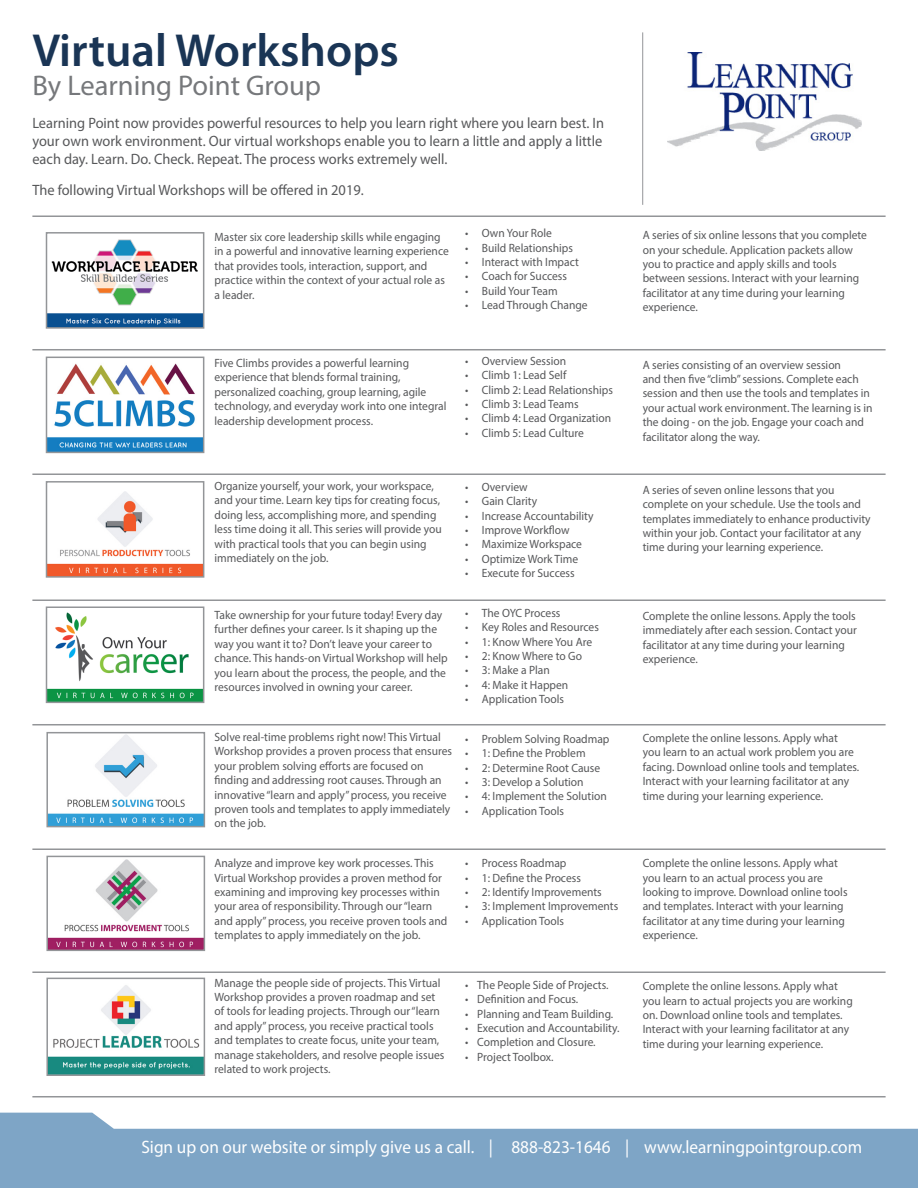
<style>
.page{position:relative;width:918px;height:1188px;background:#fff}
.page>*{position:absolute;margin:0;border:0;box-sizing:border-box;transform-origin:0 0}
.t1{font:600 46.5px "Myriad Pro";color:#1a3555}
.t2{font:28.5px "Myriad Pro";color:#76787b}
.t3{font:18px "Myriad Pro";color:#fff;scale:.96 1}
.t4{font:15px/18px "Myriad Pro";color:#57585a;text-align:justify;scale:.96 1}
.t5{font:12px/14.4px "Myriad Pro";color:#57585a;scale:.96 1}
</style>
<div class="page">
<svg style="left:0;top:1113px;width:918px;height:75px;fill:#7ea5c6"></svg>
<img style="left:49px;top:239px;width:152px;height:87px">
<div style="left:46px;top:232px;width:158px;height:97px;border:2px solid #939598"></div>
<img style="left:49px;top:735px;width:153px;height:89px">
<div style="left:46px;top:732px;width:159px;height:95px;border:2px solid #939598"></div>
<hr style="left:32px;top:215px;width:854px;height:2px;background:#939598">
<img style="left:49px;top:859px;width:153px;height:89px">
<div style="left:46px;top:856px;width:159px;height:95px;border:2px solid #939598"></div>
<img style="left:49px;top:612px;width:152px;height:88px">
<div style="left:46px;top:607px;width:158px;height:96px;border:2px solid #939598"></div>
<img style="left:667px;top:52px;width:195px;height:99px">
<hr style="left:642px;top:32px;width:1px;height:173px;background:#939598">
<img style="left:49px;top:363px;width:152px;height:87px">
<div style="left:46px;top:357px;width:158px;height:96px;border:2px solid #939598"></div>
<img style="left:49px;top:491px;width:152px;height:84px">
<div style="left:46px;top:481px;width:158px;height:97px;border:2px solid #939598"></div>
<hr style="left:32px;top:349px;width:854px;height:1px;background:#939598">
<hr style="left:32px;top:473px;width:854px;height:2px;background:#939598">
<hr style="left:32px;top:599px;width:854px;height:2px;background:#939598">
<hr style="left:32px;top:724px;width:854px;height:1px;background:#939598">
<hr style="left:32px;top:848px;width:854px;height:2px;background:#939598">
<hr style="left:32px;top:971px;width:854px;height:2px;background:#939598">
<hr style="left:32px;top:1096px;width:854px;height:1px;background:#939598">
<img style="left:49px;top:985px;width:153px;height:88px">
<div style="left:46px;top:978px;width:159px;height:98px;border:2px solid #939598"></div>
<p class="t1" style="left:32px;top:21px;width:368px">Virtual Workshops</p>
<p class="t2" style="left:32px;top:68px;width:290px">By Learning Point Group</p>
<p class="t4" style="left:32px;top:113px;width:597px">Learning Point now provides powerful resources to help you learn right where you learn best. In your own work environment. Our virtual workshops enable you to learn a little and apply a little each day. Learn. Do. Check. Repeat. The process works extremely well.</p>
<p class="t4" style="left:32px;top:181px;width:347px">The following Virtual Workshops will be offered in 2019.</p>
<p class="t5" style="left:215px;top:230px;width:246px">Master six core leadership skills while engaging in a powerful and innovative learning experience that provides tools, interaction, support, and practice within the context of your actual role as a leader.</p>
<p class="t5" style="left:465px;top:226px;width:92px">• Own Your Role</p>
<p class="t5" style="left:465px;top:240px;width:114px">• Build Relationships</p>
<p class="t5" style="left:465px;top:255px;width:120px">• Interact with Impact</p>
<p class="t5" style="left:465px;top:269px;width:108px">• Coach for Success</p>
<p class="t5" style="left:465px;top:283px;width:98px">• Build Your Team</p>
<p class="t5" style="left:465px;top:298px;width:129px">• Lead Through Change</p>
<p class="t5" style="left:215px;top:356px;width:243px">Five Climbs provides a powerful learning experience that blends formal training, personalized coaching, group learning, agile technology, and everyday work into one integral leadership development process.</p>
<p class="t5" style="left:465px;top:353px;width:107px">• Overview Session</p>
<p class="t5" style="left:465px;top:368px;width:107px">• Climb 1: Lead Self</p>
<p class="t5" style="left:465px;top:382px;width:155px">• Climb 2: Lead Relationships</p>
<p class="t5" style="left:465px;top:397px;width:120px">• Climb 3: Lead Teams</p>
<p class="t5" style="left:465px;top:411px;width:153px">• Climb 4: Lead Organization</p>
<p class="t5" style="left:465px;top:425px;width:125px">• Climb 5: Lead Culture</p>
<p class="t5" style="left:215px;top:479px;width:238px">Organize yourself, your work, your workspace, and your time. Learn key tips for creating focus, doing less, accomplishing more, and spending less time doing it all. This series will provide you with practical tools that you can begin using immediately on the job.</p>
<p class="t5" style="left:215px;top:608px;width:245px">Take ownership for your future today! Every day further defines your career. Is it shaping up the way you want it to? Don’t leave your career to chance. This hands-on Virtual Workshop will help you learn about the process, the people, and the resources involved in owning your career.</p>
<p class="t5" style="left:215px;top:730px;width:249px">Solve real-time problems right now! This Virtual Workshop provides a proven process that ensures your problem solving efforts are focused on finding and addressing root causes. Through an innovative “learn and apply” process, you receive proven tools and templates to apply immediately on the job.</p>
<p class="t5" style="left:215px;top:856px;width:244px">Analyze and improve key work processes. This Virtual Workshop provides a proven method for examining and improving key processes within your area of responsibility. Through our “learn and apply” process, you receive proven tools and templates to apply immediately on the job.</p>
<p class="t5" style="left:465px;top:479px;width:66px">• Overview</p>
<p class="t5" style="left:465px;top:494px;width:76px">• Gain Clarity</p>
<p class="t5" style="left:465px;top:508px;width:135px">• Increase Accountability</p>
<p class="t5" style="left:465px;top:523px;width:110px">• Improve Workflow</p>
<p class="t5" style="left:465px;top:537px;width:123px">• Maximize Workspace</p>
<p class="t5" style="left:465px;top:551px;width:119px">• Optimize Work Time</p>
<p class="t5" style="left:465px;top:566px;width:115px">• Execute for Success</p>
<p class="t5" style="left:465px;top:605px;width:101px">• The OYC Process</p>
<p class="t5" style="left:465px;top:620px;width:141px">• Key Roles and Resources</p>
<p class="t5" style="left:465px;top:634px;width:134px">• 1: Know Where You Are</p>
<p class="t5" style="left:465px;top:649px;width:123px">• 2: Know Where to Go</p>
<p class="t5" style="left:465px;top:663px;width:89px">• 3: Make a Plan</p>
<p class="t5" style="left:465px;top:677px;width:109px">• 4: Make it Happen</p>
<p class="t5" style="left:465px;top:692px;width:104px">• Application Tools</p>
<p class="t5" style="left:465px;top:731px;width:152px">• Problem Solving Roadmap</p>
<p class="t5" style="left:465px;top:746px;width:127px">• 1: Define the Problem</p>
<p class="t5" style="left:465px;top:760px;width:142px">• 2: Determine Root Cause</p>
<p class="t5" style="left:465px;top:775px;width:125px">• 3: Develop a Solution</p>
<p class="t5" style="left:465px;top:789px;width:149px">• 4: Implement the Solution</p>
<p class="t5" style="left:465px;top:803px;width:104px">• Application Tools</p>
<p class="t5" style="left:465px;top:856px;width:107px">• Process Roadmap</p>
<p class="t5" style="left:465px;top:870px;width:122px">• 1: Define the Process</p>
<p class="t5" style="left:465px;top:885px;width:144px">• 2: Identify Improvements</p>
<p class="t5" style="left:465px;top:899px;width:161px">• 3: Implement Improvements</p>
<p class="t5" style="left:465px;top:913px;width:104px">• Application Tools</p>
<p class="t5" style="left:643px;top:228px;width:235px">A series of six online lessons that you complete on your schedule. Application packets allow you to practice and apply skills and tools between sessions. Interact with your learning facilitator at any time during your learning experience.</p>
<p class="t5" style="left:643px;top:357px;width:241px">A series consisting of an overview session<br>and then five “climb” sessions. Complete each session and then use the tools and templates in your actual work environment. The learning is in the doing - on the job. Engage your coach and facilitator along the way.</p>
<p class="t5" style="left:643px;top:482px;width:239px">A series of seven online lessons that you complete on your schedule. Use the tools and templates immediately to enhance productivity within your job. Contact your facilitator at any time during your learning experience.</p>
<p class="t5" style="left:643px;top:608px;width:225px">Complete the online lessons. Apply the tools immediately after each session. Contact your facilitator at any time during your learning experience.</p>
<p class="t5" style="left:643px;top:731px;width:227px">Complete the online lessons. Apply what<br>you learn to an actual work problem you are facing. Download online tools and templates.<br>Interact with your learning facilitator at any time during your learning experience.</p>
<p class="t5" style="left:643px;top:856px;width:215px">Complete the online lessons. Apply what you learn to an actual process you are looking to improve. Download online tools and templates. Interact with your learning facilitator at any time during your learning experience.</p>
<p class="t5" style="left:215px;top:975px;width:241px">Manage the people side of projects. This Virtual Workshop provides a proven roadmap and set of tools for leading projects. Through our “learn and apply” process, you receive practical tools and templates to create focus, unite your team, manage stakeholders, and resolve people issues related to work projects.</p>
<p class="t5" style="left:643px;top:979px;width:220px">Complete the online lessons. Apply what you learn to actual projects you are working on. Download online tools and templates.<br>Interact with your learning facilitator at any time during your learning experience.</p>
<p class="t5" style="left:465px;top:977px;width:151px">• The People Side of Projects.</p>
<p class="t5" style="left:465px;top:992px;width:119px">• Definition and Focus.</p>
<p class="t5" style="left:465px;top:1006px;width:156px">• Planning and Team Building.</p>
<p class="t5" style="left:465px;top:1020px;width:162px">• Execution and Accountability.</p>
<p class="t5" style="left:465px;top:1035px;width:137px">• Completion and Closure.</p>
<p class="t5" style="left:465px;top:1049px;width:93px">• Project Toolbox.</p>
<p class="t3" style="left:141px;top:1136px;width:752px">Sign up on our website or simply give us a call. | 888-823-1646 | www.learningpointgroup.com</p>
</div>
